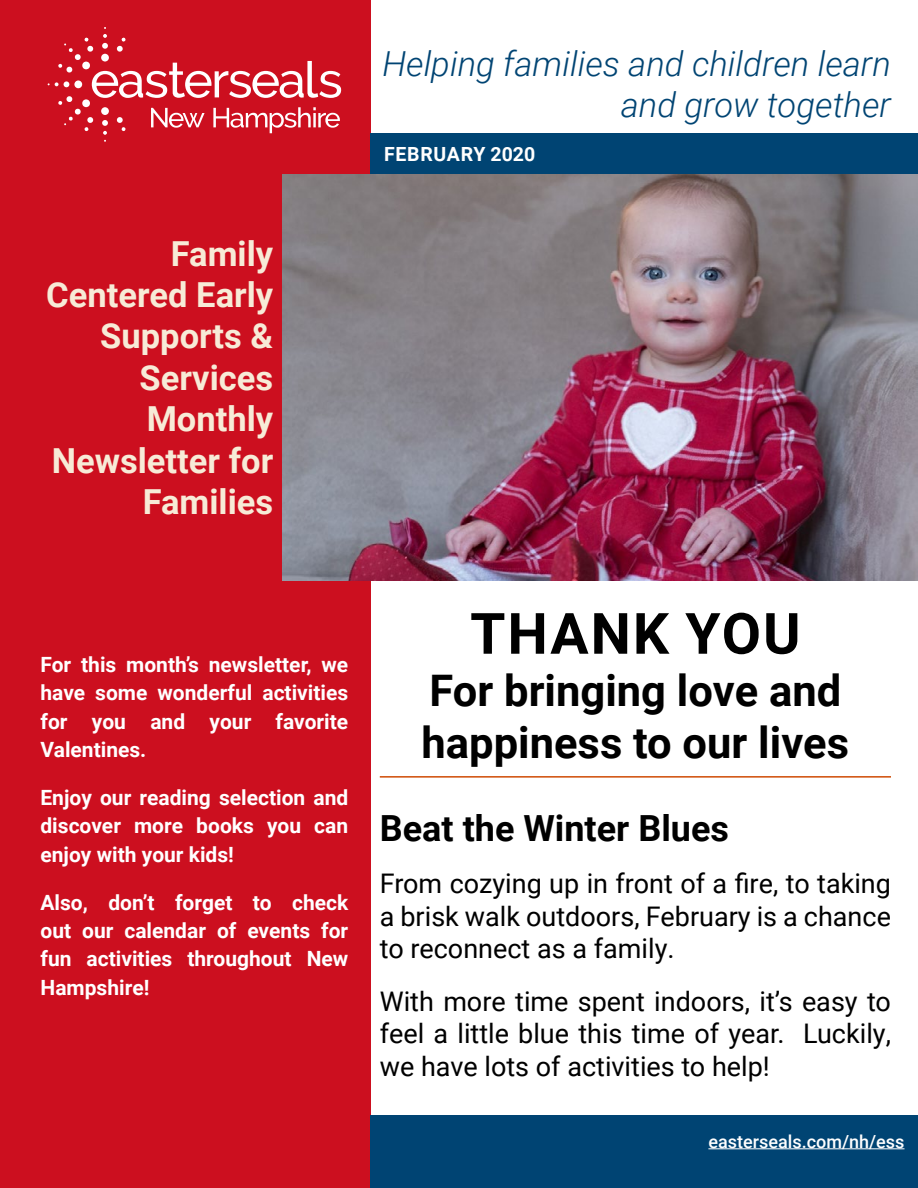
<style>
.page{position:relative;width:918px;height:1188px;background:#fff}
.page>*{position:absolute;margin:0;border:0;box-sizing:border-box;transform-origin:0 0}
.t1{font:700 57px "Roboto";letter-spacing:.035em;color:#000}
.t2{font:700 43.5px/52.2px "Roboto";color:#000}
.t3{font:700 36px "Roboto";color:#000}
.t4{font:700 34.5px/41.4px "Roboto";color:#f7ebd7;text-align:right}
.t5{font:italic 300 34.5px/41.4px "Roboto";color:#004473;text-align:right}
.t6{font:27px/32.4px "Roboto";color:#000;text-align:justify}
.t7{font:700 21px/28.2px "Roboto";color:#fff;text-align:justify}
.t8{font:700 19.5px "Roboto";letter-spacing:.03em;color:#fff}
.t9{font:500 18px "Roboto";color:#fff}
</style>
<div class="page">
<div style="left:0;top:0;width:370px;height:1188px;background:#cc0f1f"></div>
<div style="left:370px;top:133px;width:548px;height:41px;background:#004473"></div>
<svg style="left:48px;top:27px;width:293px;height:115px"></svg>
<img style="left:283px;top:174px;width:635px;height:407px">
<div style="left:370px;top:1115px;width:548px;height:73px;background:#004473"></div>
<hr style="left:708px;top:1148px;width:197px;height:1px;background:#fff">
<hr style="left:380px;top:776px;width:511px;height:2px;background:#cf4b04">
<h3 class="t4" style="left:46px;top:231px;width:229px">Family<br>Centered Early<br>Supports &amp;<br>Services<br>Monthly<br>Newsletter for<br>Families</h3>
<h3 class="t5" style="left:382px;top:42px;width:510px">Helping families and children learn and grow together</h3>
<p class="t8" style="left:384px;top:140px;width:153px">FEBRUARY 2020</p>
<p class="t7" style="left:40px;top:650px;width:309px">For this month’s newsletter, we have some wonderful activities for you and your favorite Valentines.</p>
<p class="t7" style="left:40px;top:783px;width:309px">Enjoy our reading selection and discover more books you can enjoy with your kids!</p>
<p class="t7" style="left:40px;top:888px;width:309px">Also, don’t forget to check out our calendar of events for fun activities throughout New Hampshire!</p>
<h1 class="t1" style="left:470px;top:594px;width:332px">THANK YOU</h1>
<h2 class="t2" style="left:422px;top:663px;width:429px">For bringing love and happiness to our lives</h2>
<h3 class="t3" style="left:380px;top:803px;width:351px">Beat the Winter Blues</h3>
<p class="t6" style="left:380px;top:867px;width:513px">From cozying up in front of a fire, to taking a brisk walk outdoors, February is a chance to reconnect as a family.</p>
<p class="t6" style="left:380px;top:984px;width:513px">With more time spent indoors, it’s easy to feel a little blue this time of year. Luckily, we have lots of activities to help!</p>
<p class="t9" style="left:708px;top:1128px;width:198px">easterseals.com/nh/ess</p>
</div>
